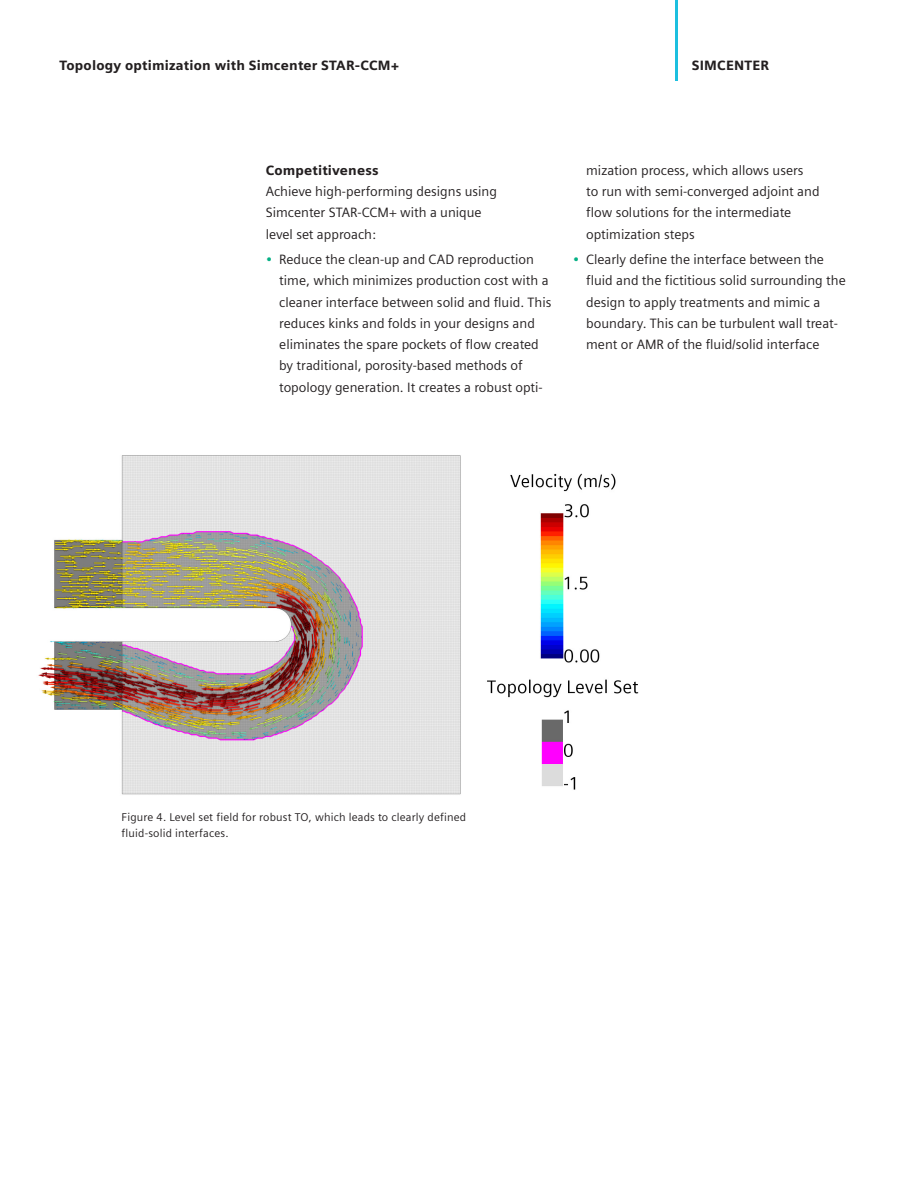
<style>
.page{position:relative;width:918px;height:1188px;background:#fff}
.page>*{position:absolute;margin:0;border:0;box-sizing:border-box;transform-origin:0 0}
.Body_Copy_9pt_5mm{font:13.5px/21.3px "Siemens Sans";color:#231f20}
.Subhead__9pt_5mm{font:900 13.5px "Siemens Sans";letter-spacing:.015em;color:#231f20}
.Caption_7_5pt_3_75mm{font:11.25px/15.9px "Siemens Sans";letter-spacing:.015em;color:#231f20}
.s1{color:#05b085}
</style>
<div class="page">
<img style="left:38px;top:455px;width:601px;height:340px">
<hr style="left:675px;top:0;width:3px;height:81px;background:#1cbfdf">
<p class="Subhead__9pt_5mm" style="left:60px;top:58px;width:341px">Topology optimization with Simcenter STAR-CCM+</p>
<p class="Subhead__9pt_5mm" style="left:692px;top:57px;width:79px">SIMCENTER</p>
<p class="Subhead__9pt_5mm" style="left:266px;top:162px;width:114px">Competitiveness</p>
<p class="Body_Copy_9pt_5mm" style="left:266px;top:181px;width:233px">Achieve high-performing designs using<br>Simcenter STAR-CCM+ with a unique level set approach:</p>
<p class="Body_Copy_9pt_5mm" style="left:279px;top:249px;width:274px;text-indent:-14px"><span class="s1">•</span> Reduce the clean-up and CAD reproduction time, which minimizes production cost with a cleaner interface between solid and fluid. This reduces kinks and folds in your designs and eliminates the spare pockets of flow created by traditional, porosity-based methods of topology generation. It creates a robust opti-</p>
<p class="Body_Copy_9pt_5mm" style="left:586px;top:160px;width:235px">mization process, which allows users<br>to run with semi-converged adjoint and flow solutions for the intermediate optimization steps</p>
<p class="Body_Copy_9pt_5mm" style="left:586px;top:249px;width:261px;text-indent:-14px"><span class="s1">•</span> Clearly define the interface between the fluid and the fictitious solid surrounding the design to apply treatments and mimic a boundary. This can be turbulent wall treat&shy;ment or AMR of the fluid/solid interface</p>
<p class="Caption_7_5pt_3_75mm" style="left:122px;top:809px;width:346px">Figure 4. Level set field for robust TO, which leads to clearly defined fluid-solid interfaces.</p>
</div>
